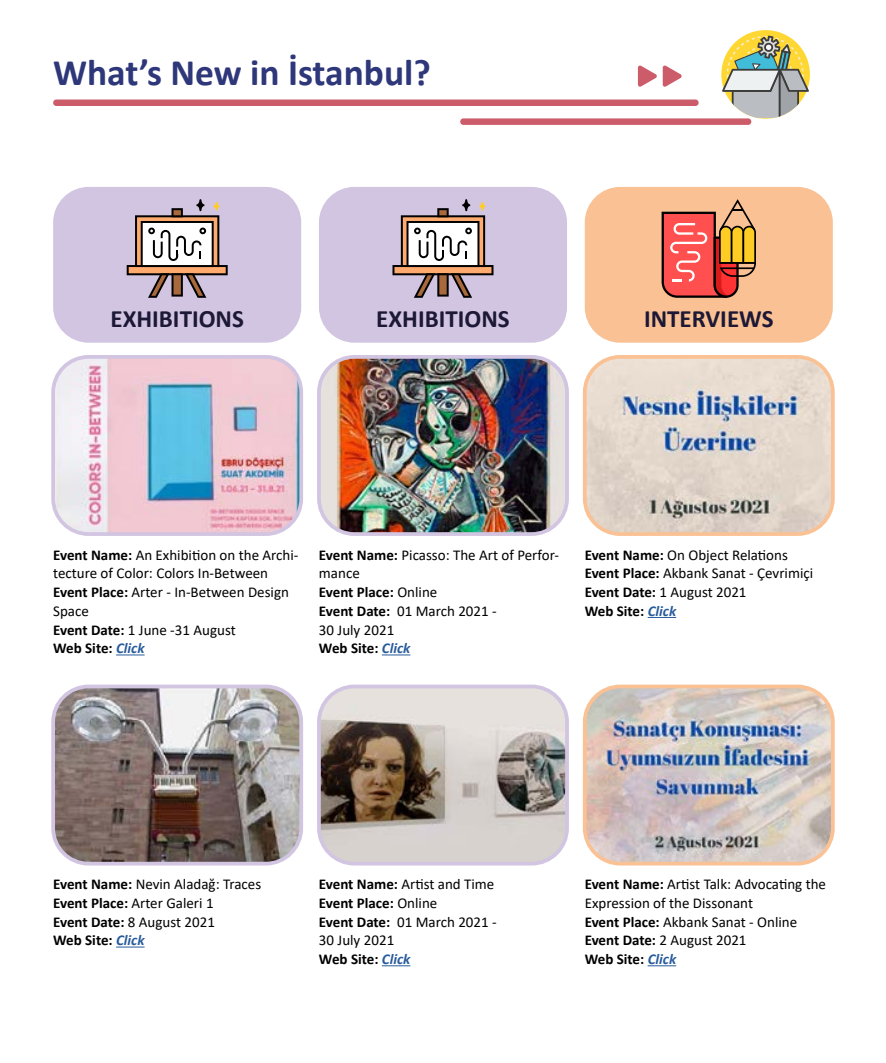
<style>
.page{position:relative;width:886px;height:1063px;background:#fff}
.page>*{position:absolute;margin:0;border:0;box-sizing:border-box;transform-origin:0 0}
.t1{font:700 37.5px "Calibri";color:#2e3779}
.t2{font:700 25px "Calibri";color:#1c1835}
.t3{font:15px/18.8px "Calibri";color:#000}
.s1{font-weight:700}
.s2{font-weight:700;font-style:italic;color:#275b9b}
</style>
<div class="page">
<div style="left:53px;top:100px;width:645px;height:6px;background:#cd5c6b;border-radius:3px"></div>
<div style="left:460px;top:118px;width:291px;height:7px;background:#cd5c6b;border-radius:3px"></div>
<svg style="left:638px;top:65px;width:19px;height:22px"></svg>
<svg style="left:663px;top:65px;width:19px;height:22px"></svg>
<div style="left:721px;top:30px;width:89px;height:89px;background:#ffd732;border-radius:50%"></div>
<svg style="left:722px;top:36px;width:87px;height:82px"></svg>
<div style="left:53px;top:187px;width:248px;height:156px;background:#d2c5e2;border-radius:35px"></div>
<img style="left:56px;top:360px;width:242px;height:171px">
<div style="left:51px;top:355px;width:252px;height:181px;border:4px solid #d2c5e2;border-radius:35px"></div>
<img style="left:56px;top:690px;width:242px;height:171px">
<div style="left:51px;top:685px;width:252px;height:181px;border:4px solid #d2c5e2;border-radius:35px"></div>
<div style="left:319px;top:187px;width:248px;height:156px;background:#d2c5e2;border-radius:35px"></div>
<img style="left:322px;top:360px;width:242px;height:171px">
<div style="left:317px;top:355px;width:252px;height:181px;border:4px solid #d2c5e2;border-radius:35px"></div>
<img style="left:322px;top:690px;width:242px;height:171px">
<div style="left:317px;top:685px;width:252px;height:181px;border:4px solid #d2c5e2;border-radius:35px"></div>
<div style="left:585px;top:187px;width:248px;height:156px;background:#fac294;border-radius:35px"></div>
<img style="left:588px;top:360px;width:242px;height:171px">
<div style="left:583px;top:355px;width:252px;height:181px;border:4px solid #fac294;border-radius:35px"></div>
<img style="left:588px;top:686px;width:242px;height:175px">
<div style="left:583px;top:685px;width:252px;height:181px;border:4px solid #fac294;border-radius:35px"></div>
<svg style="left:116px;top:654px;width:29px;height:1px"></svg>
<svg style="left:116px;top:947px;width:29px;height:1px"></svg>
<svg style="left:382px;top:654px;width:28px;height:1px"></svg>
<svg style="left:382px;top:965px;width:28px;height:1px"></svg>
<svg style="left:648px;top:617px;width:28px;height:1px"></svg>
<svg style="left:648px;top:965px;width:28px;height:1px"></svg>
<svg style="left:127px;top:199px;width:101px;height:99px"></svg>
<svg style="left:392px;top:199px;width:101px;height:99px"></svg>
<svg style="left:661px;top:199px;width:95px;height:99px"></svg>
<h1 class="t1" style="left:53px;top:46px;width:379px">What’s New in İstanbul?</h1>
<h2 class="t2" style="left:111px;top:301px;width:135px">EXHIBITIONS</h2>
<h2 class="t2" style="left:376px;top:301px;width:135px">EXHIBITIONS</h2>
<h2 class="t2" style="left:644px;top:301px;width:131px">INTERVIEWS</h2>
<p class="t3" style="left:53px;top:545px;width:247px"><span class="s1">Event Name:</span> An Exhibition on the Archi&shy;tecture of Color: Colors In-Between<br><span class="s1">Event Place:</span> Arter - In-Between Design<br>Space<br><span class="s1">Event Date:</span> 1 June -31 August<br><span class="s1">Web Site:</span> <span class="s2">Click</span></p>
<p class="t3" style="left:319px;top:545px;width:242px"><span class="s1">Event Name:</span> Picasso: The Art of Perfor&shy;mance<br><span class="s1">Event Place:</span> Online<br><span class="s1">Event Date:</span> 01 March 2021 -<br>30 July 2021<br><span class="s1">Web Site:</span> <span class="s2">Click</span></p>
<p class="t3" style="left:585px;top:545px;width:230px"><span class="s1">Event Name:</span> On Object Relations<br><span class="s1">Event Place:</span> Akbank Sanat - Çevrimiçi<br><span class="s1">Event Date:</span> 1 August 2021<br><span class="s1">Web Site:</span> <span class="s2">Click</span></p>
<p class="t3" style="left:53px;top:874px;width:210px"><span class="s1">Event Name:</span> Nevin Aladağ: Traces<br><span class="s1">Event Place:</span> Arter Galeri 1<br><span class="s1">Event Date:</span> 8 August 2021<br><span class="s1">Web Site:</span> <span class="s2">Click</span></p>
<p class="t3" style="left:319px;top:874px;width:179px"><span class="s1">Event Name:</span> Artist and Time<br><span class="s1">Event Place:</span> Online<br><span class="s1">Event Date:</span> 01 March 2021 -<br>30 July 2021<br><span class="s1">Web Site:</span> <span class="s2">Click</span></p>
<p class="t3" style="left:585px;top:874px;width:243px"><span class="s1">Event Name:</span> Artist Talk: Advocating the<br>Expression of the Dissonant<br><span class="s1">Event Place:</span> Akbank Sanat - Online<br><span class="s1">Event Date:</span> 2 August 2021<br><span class="s1">Web Site:</span> <span class="s2">Click</span></p>
</div>
